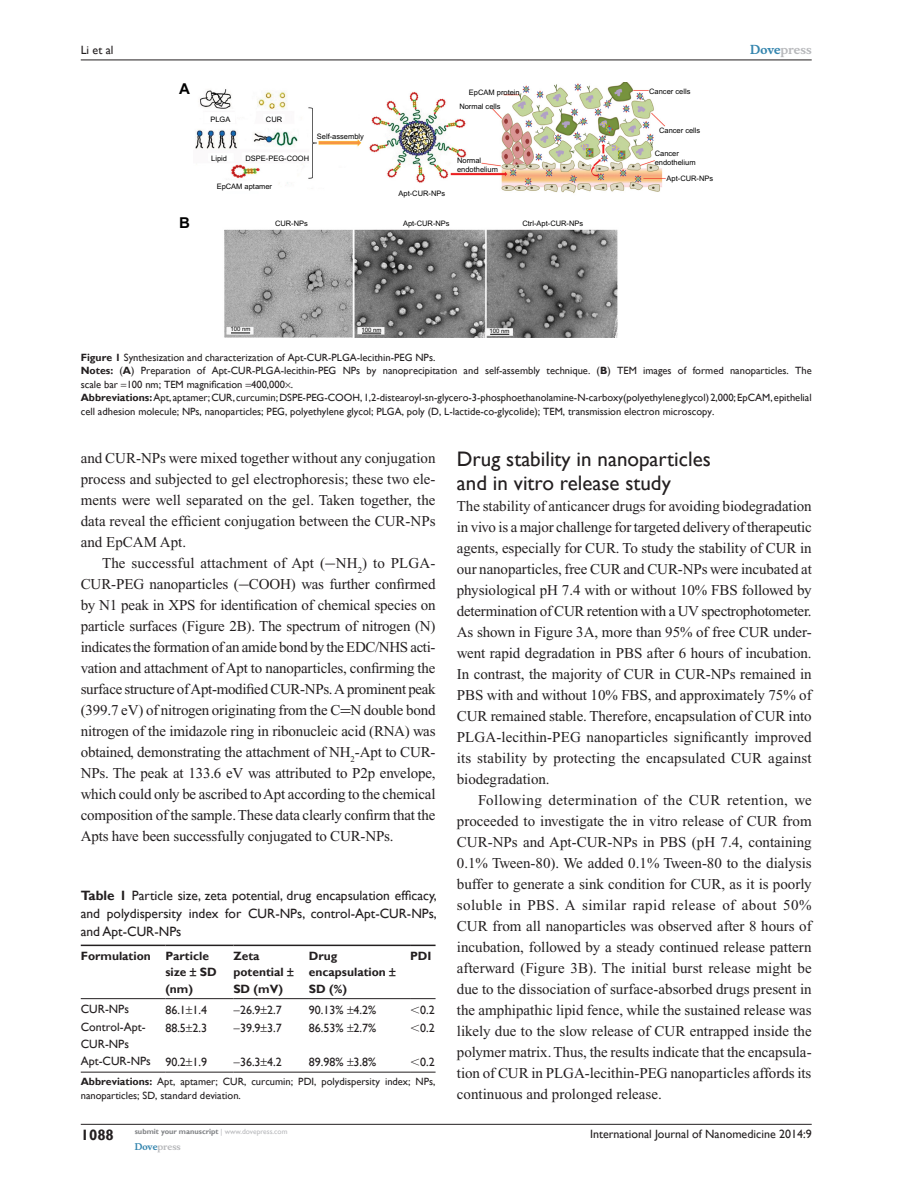
<style>
.page{position:relative;width:918px;height:1188px;background:#fff}
.page>*{position:absolute;margin:0;border:0;box-sizing:border-box;transform-origin:0 0}
.t1{font:21px/24px "Gill Sans";color:#231f20}
.Tx{font:15px/21px "Times New Roman";letter-spacing:-.01em;color:#231f20;text-align:justify}
.TxF{font:15px/21px "Times New Roman";color:#231f20;text-align:justify}
.t2{font:700 15px "Gill Sans";color:#231f20}
.t3{font:700 15px "Arial";color:#000}
.TN_TT{font:13.5px/18px "Gill Sans";color:#231f20;text-align:justify}
.TB{font:12px/16.5px "Gill Sans";color:#231f20}
.TCH{font:700 12px/16.5px "Gill Sans";color:#231f20}
.t4{font:700 12px "Musee";color:#b8b9bc}
.FC{font:10.5px/13.5px "Gill Sans";color:#231f20}
.TSNRI{font:10.5px/13.5px "Gill Sans";color:#231f20}
.t5{font:700 9px "Musee";color:#b8b9bc}
.t6{font:7.5px/9px "Arial";color:#000}
.t7{font:700 7.5px "Gill Sans";color:#808285}
.t8{font:6px "Arial";color:#000}
.s1{color:#3485ae}
.s2{font-weight:700}
.s3{font-family:"Mathematical Pi One"}
.s4{font-weight:400;color:#b8b9bc}
</style>
<div class="page">
<hr style="left:81px;top:1124px;width:731px;height:1px;background:#231f20">
<hr style="left:81px;top:60px;width:731px;height:1px;background:#231f20">
<img style="left:195px;top:82px;width:471px;height:256px">
<svg style="left:231px;top:333px;width:19px;height:1px"></svg>
<svg style="left:362px;top:333px;width:19px;height:1px"></svg>
<svg style="left:490px;top:334px;width:19px;height:1px"></svg>
<hr style="left:81px;top:998px;width:84px;height:1px;background:#231f20">
<hr style="left:165px;top:998px;width:68px;height:1px;background:#231f20">
<hr style="left:233px;top:998px;width:76px;height:1px;background:#231f20">
<hr style="left:309px;top:998px;width:101px;height:1px;background:#231f20">
<svg style="left:410px;top:998px;width:26px;height:1px"></svg>
<hr style="left:81px;top:1072px;width:84px;height:1px;background:#231f20">
<hr style="left:165px;top:1072px;width:68px;height:1px;background:#231f20">
<hr style="left:233px;top:1072px;width:76px;height:1px;background:#231f20">
<hr style="left:309px;top:1072px;width:101px;height:1px;background:#231f20">
<svg style="left:410px;top:1072px;width:26px;height:1px"></svg>
<hr style="left:81px;top:945px;width:84px;height:1px;background:#231f20">
<hr style="left:165px;top:945px;width:68px;height:1px;background:#231f20">
<hr style="left:233px;top:945px;width:76px;height:1px;background:#231f20">
<hr style="left:309px;top:945px;width:101px;height:1px;background:#231f20">
<svg style="left:410px;top:945px;width:26px;height:1px"></svg>
<p class="TB" style="left:81px;top:42px;width:34px">Li et al</p>
<p class="t3" style="left:179px;top:80px;width:12px">A</p>
<p class="t6" style="left:210px;top:115px;width:22px">PLGA</p>
<p class="t6" style="left:266px;top:115px;width:18px">CUR</p>
<p class="t6" style="left:211px;top:154px;width:17px">Lipid</p>
<p class="t6" style="left:245px;top:154px;width:65px">DSPE-PEG-COOH</p>
<p class="t6" style="left:217px;top:182px;width:57px">EpCAM aptamer</p>
<p class="t6" style="left:317px;top:132px;width:49px">Self-assembly</p>
<p class="t3" style="left:179px;top:214px;width:12px">B</p>
<p class="t6" style="left:275px;top:219px;width:34px">CUR-NPs</p>
<p class="t6" style="left:469px;top:88px;width:52px">EpCAM protein</p>
<p class="t6" style="left:459px;top:102px;width:43px">Normal cells</p>
<p class="t6" style="left:399px;top:189px;width:48px">Apt-CUR-NPs</p>
<p class="t6" style="left:457px;top:156px;width:42px">Normal endothelium</p>
<p class="t6" style="left:403px;top:219px;width:48px">Apt-CUR-NPs</p>
<p class="t6" style="left:522px;top:219px;width:62px">Ctrl-Apt-CUR-NPs</p>
<p class="t8" style="left:230px;top:326px;width:22px">100 nm</p>
<p class="t8" style="left:361px;top:326px;width:22px">100 nm</p>
<p class="t8" style="left:489px;top:327px;width:22px">100 nm</p>
<p class="t6" style="left:649px;top:87px;width:43px">Cancer cells</p>
<p class="t6" style="left:659px;top:126px;width:43px">Cancer cells</p>
<p class="t6" style="left:655px;top:149px;width:42px">Cancer endothelium</p>
<p class="t6" style="left:667px;top:174px;width:48px">Apt-CUR-NPs</p>
<p class="t4" style="left:750px;top:43px;width:63px"><span class="s1">Dove</span>press</p>
<p class="FC" style="left:81px;top:351px;width:264px"><span class="s2">Figure 1</span> Synthesization and characterization of Apt-CUR-PLGA</p>
<p class="FC" style="left:357px;top:351px;width:80px">-lecithin-PEG NPs.</p>
<p class="FC" style="left:81px;top:364px;width:188px"><span class="s2">Notes:</span> (<span class="s2">A</span>) Preparation of Apt-CUR-PLGA</p>
<p class="FC" style="left:81px;top:364px;width:732px;text-indent:200px">-lecithin-PEG NPs by nanoprecipitation and self-assembly technique. (<span class="s2">B</span>) TEM images of formed nanoparticles. The scale bar 100 nm; TEM magnification 400,000 .</p>
<p class="FC" style="left:81px;top:391px;width:732px"><span class="s2">Abbreviations:</span> Apt, aptamer; CUR, curcumin; DSPE-PEG-COOH, 1,2-distearoyl-sn-glycero-3-phosphoethanolamine-N-carboxy(polyethylene glycol) 2,000; EpCAM, epithelial cell adhesion molecule; NPs, nanoparticles; PEG, polyethylene glycol; PLGA</p>
<p class="FC" style="left:402px;top:405px;width:314px">, poly (D, L-lactide-co-glycolide); TEM, transmission electron microscopy.</p>
<p class="TxF" style="left:81px;top:448px;width:356px">and CUR-NPs were mixed together without any conjugation process and subjected to gel electrophoresis; these two ele&shy;ments were well separated on the gel. Taken together, the data reveal the efficient conjugation between the CUR-NPs and EpCAM Apt.</p>
<p class="Tx" style="left:81px;top:553px;width:357px;text-indent:21px">The successful attachment of Apt (−NH<sub>2</sub>) to PLGA-CUR-PEG nanoparticles (−COOH) was further confirmed by N1 peak in XPS for identification of chemical species on particle surfaces (Figure 2B). The spectrum of nitrogen (N) indicates the formation of an amide bond by the EDC/NHS acti&shy;vation and attachment of Apt to nanoparticles, confirming the surface structure of Apt-modified CUR-NPs. A prominent peak (399.7 eV) of nitrogen originating from the C N double bond nitrogen of the imidazole ring in ribonucleic acid (RNA) was obtained, demonstrating the attachment of NH<sub>2</sub>-Apt to CUR-NPs. The peak at 133.6 eV was attributed to P2p envelope, which could only be ascribed to Apt according to the chemical composition of the sample. These data clearly confirm that the Apts have been successfully conjugated to CUR-NPs.</p>
<p class="TN_TT" style="left:81px;top:887px;width:358px"><span class="s2">Table 1</span> Particle size, zeta potential, drug encapsulation efficacy, and polydispersity index for CUR-NPs, control-Apt-CUR-NPs, and Apt-CUR-NPs</p>
<p class="TCH" style="left:81px;top:948px;width:72px">Formulation</p>
<p class="TCH" style="left:165px;top:948px;width:53px">Particle size SD (nm)</p>
<p class="TCH" style="left:233px;top:948px;width:52px">Zeta potential<br>SD (mV)</p>
<p class="TCH" style="left:309px;top:948px;width:78px">Drug encapsulation<br>SD (%)</p>
<p class="TCH" style="left:410px;top:948px;width:23px">PDI</p>
<p class="TB" style="left:81px;top:1001px;width:50px">CUR-NPs</p>
<p class="TB" style="left:165px;top:1002px;width:43px">86.1 1.4</p>
<p class="TB" style="left:240px;top:1002px;width:43px">26.9 2.7</p>
<p class="TB" style="left:309px;top:1002px;width:69px">90.13% 4.2%</p>
<p class="TB" style="left:410px;top:1002px;width:26px"><span class="s3">,</span>0.2</p>
<p class="TB" style="left:81px;top:1019px;width:66px">Control-Apt-<br>CUR-NPs</p>
<p class="TB" style="left:165px;top:1020px;width:43px">88.5 2.3</p>
<p class="TB" style="left:240px;top:1020px;width:43px">39.9 3.7</p>
<p class="TB" style="left:309px;top:1020px;width:69px">86.53% 2.7%</p>
<p class="TB" style="left:410px;top:1020px;width:26px"><span class="s3">,</span>0.2</p>
<p class="TB" style="left:81px;top:1053px;width:72px">Apt-CUR-NPs</p>
<p class="TB" style="left:165px;top:1054px;width:43px">90.2 1.9</p>
<p class="TB" style="left:240px;top:1054px;width:43px">36.3 4.2</p>
<p class="TB" style="left:309px;top:1054px;width:69px">89.98% 3.8%</p>
<p class="TB" style="left:410px;top:1054px;width:26px"><span class="s3">,</span>0.2</p>
<p class="TSNRI" style="left:81px;top:1075px;width:356px"><span class="s2">Abbreviations:</span> Apt, aptamer; CUR, curcumin; PDI, polydispersity index; NPs, nanoparticles; SD, standard deviation.</p>
<h2 class="t1" style="left:457px;top:447px;width:255px">Drug stability in nanoparticles and in vitro release study</h2>
<p class="TxF" style="left:457px;top:496px;width:357px">The stability of anticancer drugs for avoiding biodegradation in vivo is a major challenge for targeted delivery of therapeutic agents, especially for CUR. To study the stability of CUR in our nanoparticles, free CUR and CUR-NPs were incubated at physiological pH 7.4 with or without 10% FBS followed by determination of CUR retention with a UV spectrophotometer.<br>As shown in Figure 3A, more than 95% of free CUR under&shy;went rapid degradation in PBS after 6 hours of incubation.<br>In contrast, the majority of CUR in CUR-NPs remained in PBS with and without 10% FBS, and approximately 75% of CUR remained stable. Therefore, encapsulation of CUR into PLGA-lecithin-PEG nanoparticles significantly improved its stability by protecting the encapsulated CUR against biodegradation.</p>
<p class="Tx" style="left:457px;top:790px;width:357px;text-indent:21px">Following determination of the CUR retention, we proceeded to investigate the in vitro release of CUR from CUR-NPs and Apt-CUR-NPs in PBS (pH 7.4, containing 0.1% Tween-80). We added 0.1% Tween-80 to the dialysis buffer to generate a sink condition for CUR, as it is poorly soluble in PBS. A similar rapid release of about 50% CUR from all nanoparticles was observed after 8 hours of incubation, followed by a steady continued release pattern afterward (Figure 3B). The initial burst release might be due to the dissociation of surface-absorbed drugs present in the amphipathic lipid fence, while the sustained release was likely due to the slow release of CUR entrapped inside the polymer matrix. Thus, the results indicate that the encapsula&shy;tion of CUR in PLGA-lecithin-PEG nanoparticles affords its continuous and prolonged release.</p>
<p class="t2" style="left:81px;top:1126px;width:35px">1088</p>
<p class="t7" style="left:135px;top:1127px;width:154px">submit your manuscript <span class="s4">| www.dovepress.com</span></p>
<p class="t5" style="left:135px;top:1141px;width:48px"><span class="s1">Dove</span>press</p>
<p class="TB" style="left:590px;top:1126px;width:223px">International Journal of Nanomedicine 2014:9</p>
</div>
